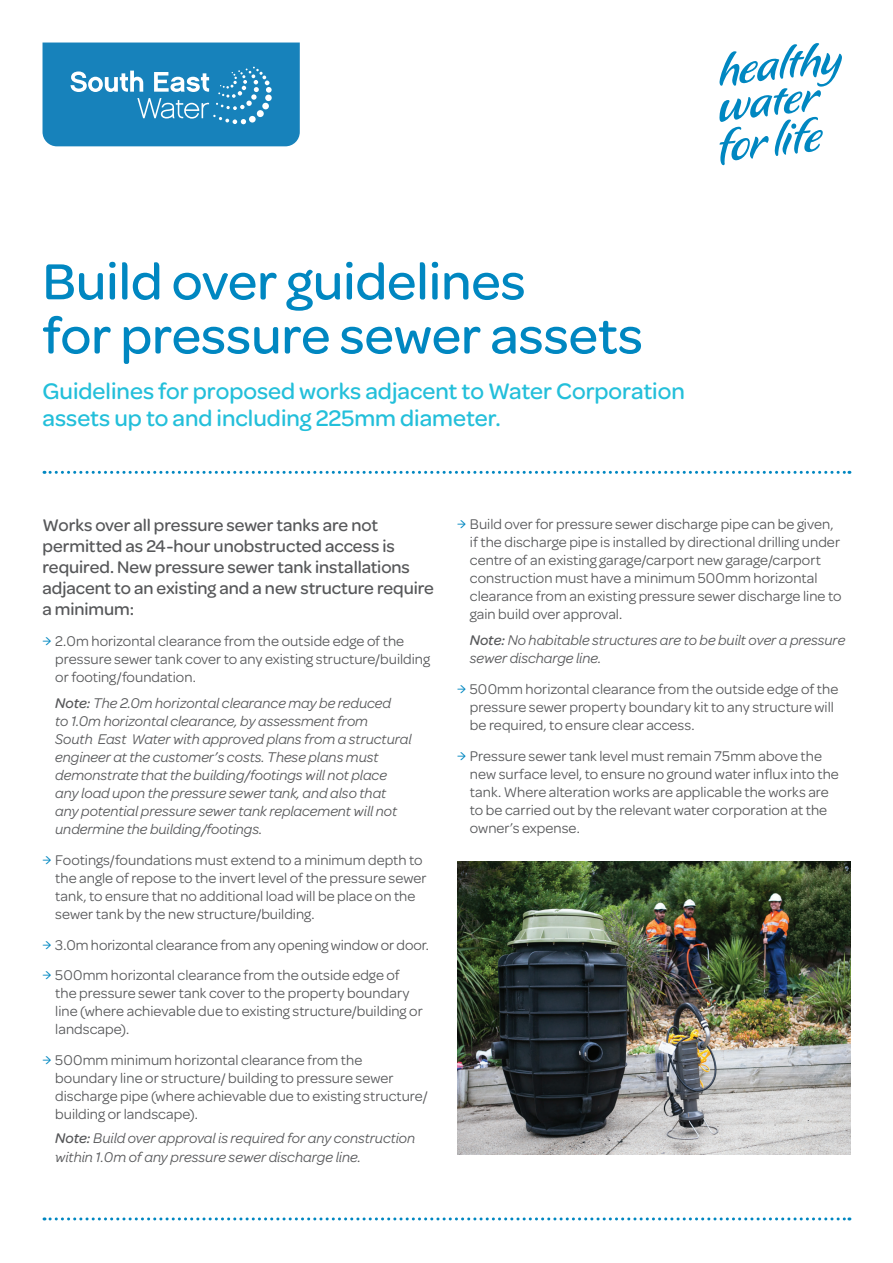
<style>
.page{position:relative;width:893px;height:1263px;background:#fff}
.page>*{position:absolute;margin:0;border:0;box-sizing:border-box;transform-origin:0 0}
.t1{font:500 54px/54px "Omnes";color:#0087c1}
.t2{font:500 24px/27px "Omnes";color:#23bfda}
.t3{font:500 18px/21px "Omnes";letter-spacing:-.005em;color:#57585a}
.t4{font:15px/18px "Omnes";color:#57585a}
.t5{font:italic 15px/18px "Omnes";color:#57585a}
.s1{color:#0087c1}
.s2{font-weight:500}
</style>
<div class="page">
<svg style="left:44px;top:471px;width:806px;height:3px"></svg>
<svg style="left:44px;top:1217px;width:806px;height:3px"></svg>
<svg style="left:719px;top:43px;width:123px;height:122px"></svg>
<img style="left:457px;top:861px;width:393px;height:294px">
<svg style="left:43px;top:43px;width:257px;height:103px;background:#2a8cc0"></svg>
<h1 class="t1" style="left:43px;top:251px;width:602px">Build over guidelines<br>for pressure sewer assets</h1>
<h2 class="t2" style="left:43px;top:377px;width:644px">Guidelines for proposed works adjacent to Water Corporation assets up to and including 225mm diameter.</h2>
<p class="t3" style="left:43px;top:513px;width:393px">Works over all pressure sewer tanks are not permitted as 24-hour unobstructed access is required. New pressure sewer tank installations adjacent to an existing and a new structure require a minimum:</p>
<p class="t4" style="left:55px;top:631px;width:376px;text-indent:-13px"><span class="s1">Ͽ</span> 2.0m horizontal clearance from the outside edge of the pressure sewer tank cover to any existing structure/building or footing/foundation.</p>
<p class="t5" style="left:55px;top:693px;width:358px"><span class="s2">Note:</span> The 2.0m horizontal clearance may be reduced<br>to 1.0m horizontal clearance, by assessment from<br>South East Water with approved plans from a structural engineer at the customer’s costs. These plans must demonstrate that the building/footings will not place any load upon the pressure sewer tank, and also that any potential pressure sewer tank replacement will not undermine the building/footings.</p>
<p class="t4" style="left:55px;top:850px;width:373px;text-indent:-13px"><span class="s1">Ͽ</span> Footings/foundations must extend to a minimum depth to the angle of repose to the invert level of the pressure sewer tank, to ensure that no additional load will be place on the sewer tank by the new structure/building.</p>
<p class="t4" style="left:43px;top:928px;width:388px;line-height:30.8px"><span class="s1">Ͽ</span> 3.0m horizontal clearance from any opening window or door.<br><span class="s1">Ͽ</span> 500mm horizontal clearance from the outside edge of</p>
<p class="t4" style="left:55px;top:983px;width:369px">the pressure sewer tank cover to the property boundary line (where achievable due to existing structure/building or landscape).</p>
<p class="t4" style="left:55px;top:1050px;width:374px;text-indent:-13px"><span class="s1">Ͽ</span> 500mm minimum horizontal clearance from the boundary line or structure/ building to pressure sewer discharge pipe (where achievable due to existing structure/ building or landscape).</p>
<p class="t5" style="left:55px;top:1127px;width:362px;line-height:19.5px"><span class="s2">Note:</span> Build over approval is required for any construction within 1.0m of any pressure sewer discharge line.</p>
<p class="t4" style="left:470px;top:514px;width:373px;text-indent:-13px"><span class="s1">Ͽ</span> Build over for pressure sewer discharge pipe can be given, if the discharge pipe is installed by directional drilling under centre of an existing garage/carport new garage/carport construction must have a minimum 500mm horizontal clearance from an existing pressure sewer discharge line to gain build over approval.</p>
<p class="t5" style="left:470px;top:630px;width:377px"><span class="s2">Note:</span> No habitable structures are to be built over a pressure sewer discharge line.</p>
<p class="t4" style="left:470px;top:679px;width:370px;text-indent:-13px"><span class="s1">Ͽ</span> 500mm horizontal clearance from the outside edge of the pressure sewer property boundary kit to any structure will be required, to ensure clear access.</p>
<p class="t4" style="left:470px;top:746px;width:370px;text-indent:-13px"><span class="s1">Ͽ</span> Pressure sewer tank level must remain 75mm above the new surface level, to ensure no ground water influx into the tank. Where alteration works are applicable the works are to be carried out by the relevant water corporation at the owner’s expense.</p>
</div>
